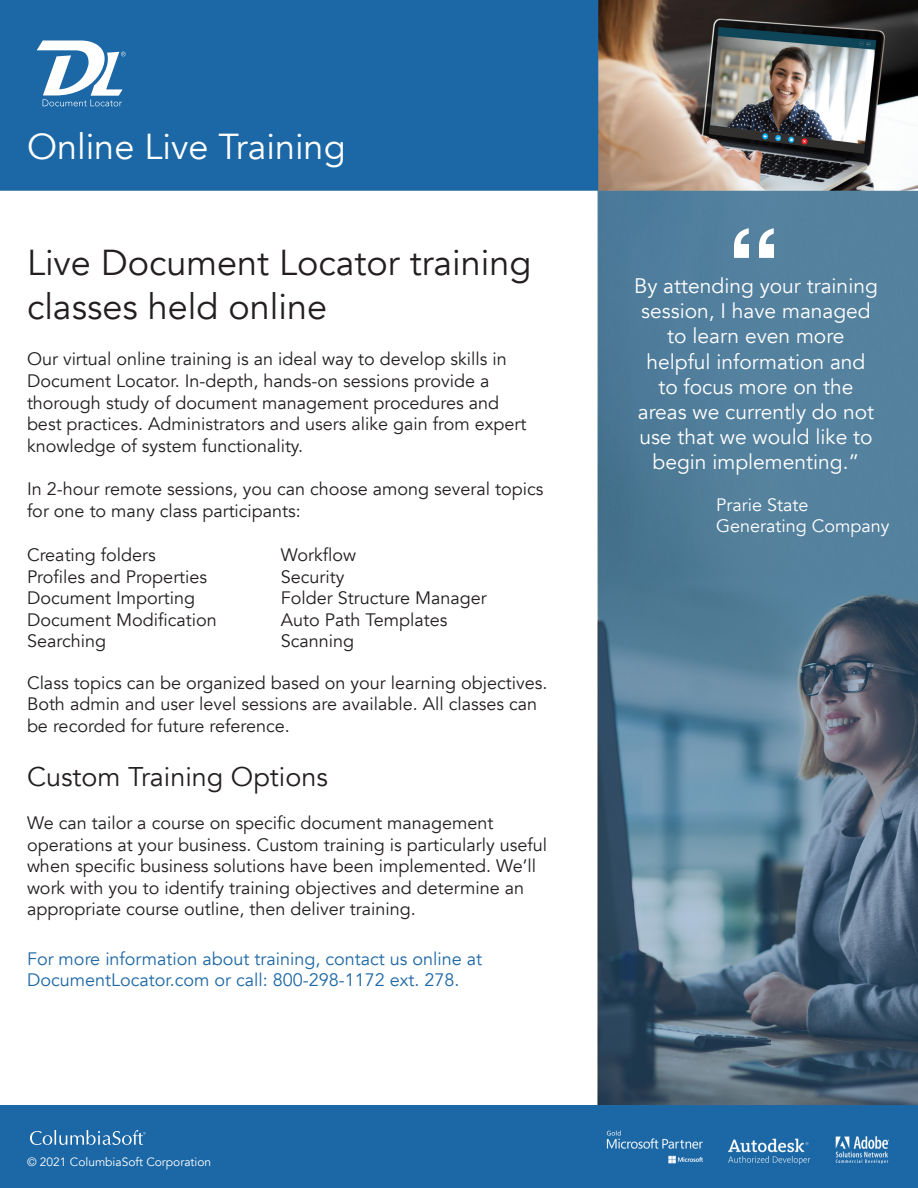
<style>
.page{position:relative;width:918px;height:1188px;background:#fff}
.page>*{position:absolute;margin:0;border:0;box-sizing:border-box;transform-origin:0 0}
.t1{font:700 108px "Helvetica";color:#fff}
.t2{font:36px/43.2px "Avenir";color:#231f20}
.t3{font:36px "Avenir";color:#fff}
.t4{font:27px "Avenir";color:#231f20}
.t5{font:21px/25.2px "Avenir";color:#fff;text-align:center}
.t6{font:18px/21.6px "Avenir";color:#231f20}
.t7{font:18px/21.6px "Avenir";color:#1e68a6}
.t8{font:18px "Avenir";color:#fff}
.t9{font:12px "Avenir";color:#fff}
</style>
<div class="page">
<img style="left:0;top:0;width:918px;height:1188px">
<svg style="left:37px;top:40px;width:89px;height:66px"></svg>
<svg style="left:30px;top:1130px;width:116px;height:15px;background:#4e89b9"></svg>
<p class="t3" style="left:27px;top:125px;width:320px">Online Live Training</p>
<p class="t2" style="left:27px;top:242px;width:506px">Live Document Locator training classes held online</p>
<p class="t6" style="left:27px;top:349px;width:501px">Our virtual online training is an ideal way to develop skills in Document Locator. In-depth, hands-on sessions provide a thorough study of document management procedures and best practices. Administrators and users alike gain from expert knowledge of system functionality.</p>
<p class="t6" style="left:27px;top:478px;width:518px">In 2-hour remote sessions, you can choose among several topics for one to many class participants:</p>
<p class="t6" style="left:27px;top:544px;width:130px">Creating folders</p>
<p class="t6" style="left:27px;top:566px;width:182px">Profiles and Properties</p>
<p class="t6" style="left:27px;top:588px;width:170px">Document Importing</p>
<p class="t6" style="left:27px;top:609px;width:191px">Document Modification</p>
<p class="t6" style="left:27px;top:631px;width:81px">Searching</p>
<p class="t6" style="left:281px;top:544px;width:77px">Workflow</p>
<p class="t6" style="left:281px;top:566px;width:65px">Security</p>
<p class="t6" style="left:281px;top:588px;width:207px">Folder Structure Manager</p>
<p class="t6" style="left:281px;top:609px;width:168px">Auto Path Templates</p>
<p class="t6" style="left:281px;top:631px;width:75px">Scanning</p>
<p class="t6" style="left:27px;top:672px;width:522px">Class topics can be organized based on your learning objectives.<br>Both admin and user level sessions are available. All classes can be recorded for future reference.</p>
<p class="t4" style="left:27px;top:760px;width:302px">Custom Training Options</p>
<p class="t6" style="left:27px;top:812px;width:522px">We can tailor a course on specific document management operations at your business. Custom training is particularly useful when specific business solutions have been implemented. We’ll work with you to identify training objectives and determine an appropriate course outline, then deliver training.</p>
<p class="t7" style="left:27px;top:948px;width:457px">For more information about training, contact us online at<br>DocumentLocator.com or call: 800-298-1172 ext. 278.</p>
<p class="t9" style="left:27px;top:1154px;width:186px">© 2021 ColumbiaSoft Corporation</p>
<p class="t1" style="left:727px;top:182px;width:55px">“</p>
<p class="t5" style="left:634px;top:274px;width:245px">By attending your training session, I have managed to learn even more helpful information and<br>to focus more on the areas we currently do not use that we would like to begin implementing.”</p>
<p class="t8" style="left:716px;top:494px;width:94px">Prarie State</p>
<p class="t8" style="left:716px;top:515px;width:175px">Generating Company</p>
</div>
